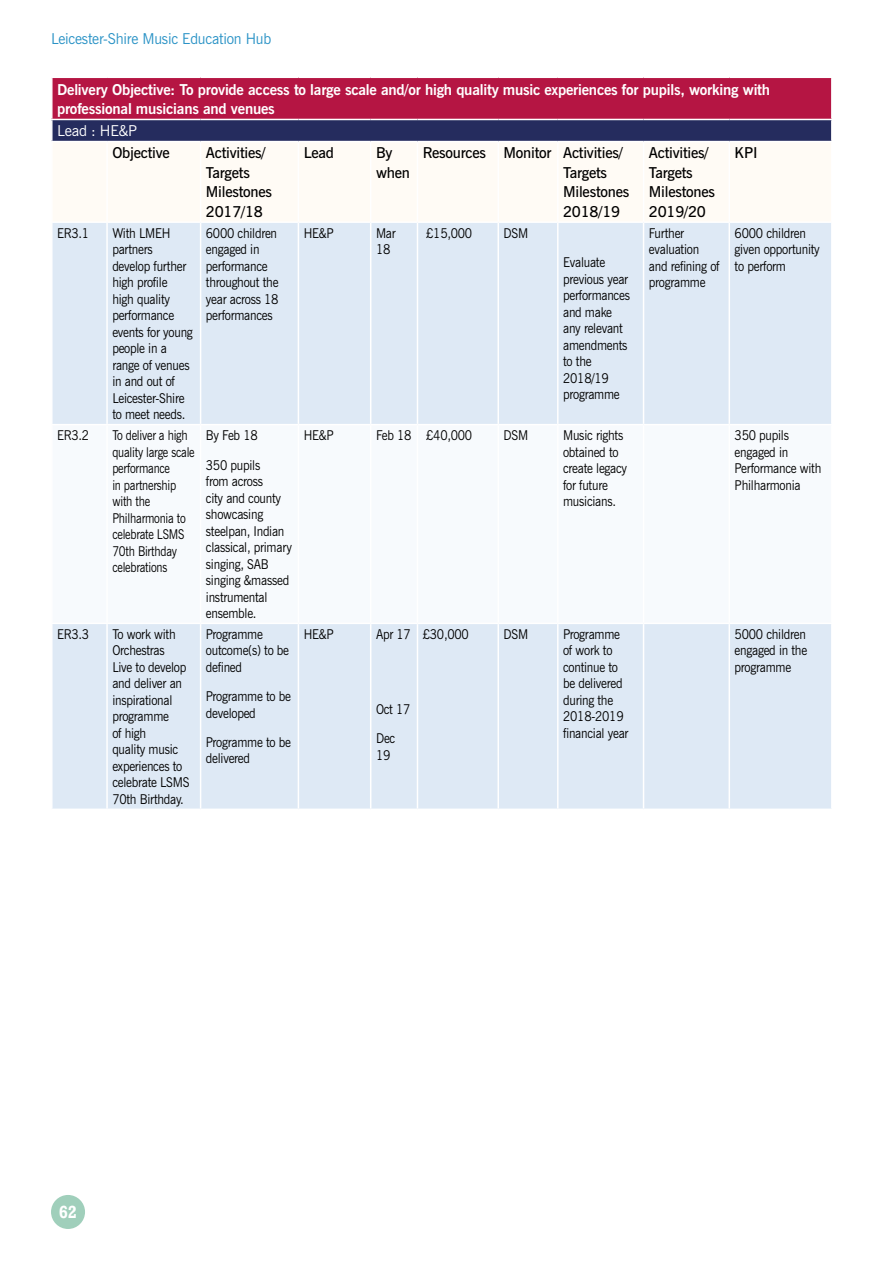
<style>
.page{position:relative;width:893px;height:1263px;background:#fff}
.page>*{position:absolute;margin:0;border:0;box-sizing:border-box;transform-origin:0 0}
.t1{font:700 18px "Rockwell";color:#fff;scale:.93 1}
.t2{font:600 15px/19.5px "News Gothic BT";letter-spacing:-.015em;color:#000}
.t3{font:700 15px/19.5px "News Gothic BT";letter-spacing:-.015em;color:#fff}
.t4{font:15px "News Gothic BT";letter-spacing:-.015em;color:#2b93c6}
.t5{font:15px "News Gothic BT";letter-spacing:-.015em;color:#fff}
.t6{font:13.5px/16.5px "News Gothic BT";letter-spacing:-.02em;color:#000;scale:.9 1}
.t7{font:13.5px/16.5px "News Gothic BT";letter-spacing:-.02em;color:#000;scale:.84 1}
</style>
<div class="page">
<div style="left:52px;top:77px;width:780px;height:42px;background:#b51543"></div>
<div style="left:52px;top:119px;width:780px;height:23px;background:#252c5e"></div>
<div style="left:53px;top:223px;width:778px;height:585px;background:#dee9f5"></div>
<svg style="left:53px;top:425px;width:778px;height:198px"></svg>
<hr style="left:831px;top:120px;width:2px;height:21px;background:#fff">
<hr style="left:106px;top:223px;width:2px;height:201px;background:#fff">
<hr style="left:200px;top:223px;width:1px;height:201px;background:#fff">
<hr style="left:298px;top:223px;width:1px;height:201px;background:#fff">
<hr style="left:370px;top:223px;width:1px;height:201px;background:#fff">
<hr style="left:417px;top:223px;width:1px;height:201px;background:#fff">
<hr style="left:497px;top:223px;width:2px;height:201px;background:#fff">
<hr style="left:557px;top:223px;width:2px;height:201px;background:#fff">
<hr style="left:643px;top:223px;width:1px;height:201px;background:#fff">
<hr style="left:729px;top:223px;width:1px;height:201px;background:#fff">
<hr style="left:51px;top:424px;width:56px;height:1px;background:#fff">
<hr style="left:107px;top:424px;width:94px;height:1px;background:#fff">
<hr style="left:106px;top:425px;width:2px;height:198px;background:#fff">
<hr style="left:201px;top:424px;width:97px;height:1px;background:#fff">
<hr style="left:200px;top:425px;width:1px;height:198px;background:#fff">
<hr style="left:298px;top:424px;width:73px;height:1px;background:#fff">
<hr style="left:298px;top:425px;width:1px;height:198px;background:#fff">
<hr style="left:371px;top:424px;width:46px;height:1px;background:#fff">
<hr style="left:370px;top:425px;width:1px;height:198px;background:#fff">
<hr style="left:417px;top:424px;width:81px;height:1px;background:#fff">
<hr style="left:417px;top:425px;width:1px;height:198px;background:#fff">
<hr style="left:498px;top:424px;width:60px;height:1px;background:#fff">
<hr style="left:497px;top:425px;width:2px;height:198px;background:#fff">
<hr style="left:558px;top:424px;width:86px;height:1px;background:#fff">
<hr style="left:557px;top:425px;width:2px;height:198px;background:#fff">
<hr style="left:644px;top:424px;width:85px;height:1px;background:#fff">
<hr style="left:643px;top:425px;width:1px;height:198px;background:#fff">
<hr style="left:729px;top:424px;width:104px;height:1px;background:#fff">
<hr style="left:729px;top:425px;width:1px;height:198px;background:#fff">
<hr style="left:51px;top:623px;width:56px;height:1px;background:#fff">
<hr style="left:107px;top:623px;width:94px;height:1px;background:#fff">
<hr style="left:106px;top:624px;width:2px;height:184px;background:#fff">
<hr style="left:201px;top:623px;width:97px;height:1px;background:#fff">
<hr style="left:200px;top:624px;width:1px;height:184px;background:#fff">
<hr style="left:298px;top:623px;width:73px;height:1px;background:#fff">
<hr style="left:298px;top:624px;width:1px;height:184px;background:#fff">
<hr style="left:371px;top:623px;width:46px;height:1px;background:#fff">
<hr style="left:370px;top:624px;width:1px;height:184px;background:#fff">
<hr style="left:417px;top:623px;width:81px;height:1px;background:#fff">
<hr style="left:417px;top:624px;width:1px;height:184px;background:#fff">
<hr style="left:498px;top:623px;width:60px;height:1px;background:#fff">
<hr style="left:497px;top:624px;width:2px;height:184px;background:#fff">
<hr style="left:558px;top:623px;width:86px;height:1px;background:#fff">
<hr style="left:557px;top:624px;width:2px;height:184px;background:#fff">
<hr style="left:644px;top:623px;width:85px;height:1px;background:#fff">
<hr style="left:643px;top:624px;width:1px;height:184px;background:#fff">
<hr style="left:729px;top:623px;width:104px;height:1px;background:#fff">
<hr style="left:729px;top:624px;width:1px;height:184px;background:#fff">
<hr style="left:51px;top:141px;width:56px;height:1px;background:#fff">
<hr style="left:107px;top:141px;width:94px;height:1px;background:#fff">
<hr style="left:201px;top:141px;width:97px;height:1px;background:#fff">
<hr style="left:298px;top:141px;width:73px;height:1px;background:#fff">
<hr style="left:371px;top:141px;width:46px;height:1px;background:#fff">
<hr style="left:417px;top:141px;width:81px;height:1px;background:#fff">
<hr style="left:498px;top:141px;width:60px;height:1px;background:#fff">
<hr style="left:558px;top:141px;width:86px;height:1px;background:#fff">
<hr style="left:644px;top:141px;width:85px;height:1px;background:#fff">
<hr style="left:729px;top:141px;width:104px;height:1px;background:#fff">
<hr style="left:51px;top:120px;width:2px;height:21px;background:#fff">
<hr style="left:51px;top:77px;width:56px;height:1px;background:#fff">
<hr style="left:51px;top:78px;width:2px;height:41px;background:#fff">
<hr style="left:107px;top:77px;width:94px;height:1px;background:#fff">
<hr style="left:201px;top:77px;width:97px;height:1px;background:#fff">
<hr style="left:298px;top:77px;width:73px;height:1px;background:#fff">
<hr style="left:371px;top:77px;width:46px;height:1px;background:#fff">
<hr style="left:417px;top:77px;width:81px;height:1px;background:#fff">
<hr style="left:498px;top:77px;width:60px;height:1px;background:#fff">
<hr style="left:558px;top:77px;width:86px;height:1px;background:#fff">
<hr style="left:644px;top:77px;width:85px;height:1px;background:#fff">
<hr style="left:729px;top:77px;width:104px;height:1px;background:#fff">
<hr style="left:831px;top:78px;width:2px;height:41px;background:#fff">
<hr style="left:51px;top:119px;width:56px;height:1px;background:#fff">
<hr style="left:107px;top:119px;width:94px;height:1px;background:#fff">
<hr style="left:201px;top:119px;width:97px;height:1px;background:#fff">
<hr style="left:298px;top:119px;width:73px;height:1px;background:#fff">
<hr style="left:371px;top:119px;width:46px;height:1px;background:#fff">
<hr style="left:417px;top:119px;width:81px;height:1px;background:#fff">
<hr style="left:498px;top:119px;width:60px;height:1px;background:#fff">
<hr style="left:558px;top:119px;width:86px;height:1px;background:#fff">
<hr style="left:644px;top:119px;width:85px;height:1px;background:#fff">
<hr style="left:729px;top:119px;width:104px;height:1px;background:#fff">
<div style="left:51px;top:1195px;width:34px;height:34px;background:#a0cfbb;border-radius:50%"></div>
<p class="t4" style="left:51px;top:30px;width:222px">Leicester-Shire Music Education Hub</p>
<p class="t3" style="left:57px;top:79px;width:715px">Delivery Objective: To provide access to large scale and/or high quality music experiences for pupils, working with professional musicians and venues</p>
<p class="t5" style="left:57px;top:122px;width:81px">Lead : HE&amp;P</p>
<p class="t2" style="left:112px;top:143px;width:59px">Objective</p>
<p class="t2" style="left:206px;top:143px;width:68px">Activities/<br>Targets<br>Milestones<br>2017/18</p>
<p class="t2" style="left:304px;top:143px;width:32px">Lead</p>
<p class="t2" style="left:376px;top:143px;width:36px">By when</p>
<p class="t2" style="left:563px;top:143px;width:68px;text-indent:-140px">Resources Monitor Activities/<br>Targets<br>Milestones<br>2018/19</p>
<p class="t2" style="left:649px;top:143px;width:68px">Activities/<br>Targets<br>Milestones<br>2019/20</p>
<p class="t2" style="left:735px;top:143px;width:24px">KPI</p>
<p class="t6" style="left:57px;top:225px;width:37px">ER3.1</p>
<p class="t6" style="left:112px;top:225px;width:91px">With LMEH partners develop further high profile<br>high quality performance events for young people in a range of venues in and out of<br>Leicester-Shire to meet needs.</p>
<p class="t6" style="left:206px;top:225px;width:82px">6000 children engaged in performance throughout the year across 18 performances</p>
<p class="t6" style="left:304px;top:225px;width:35px">HE&amp;P</p>
<p class="t6" style="left:376px;top:225px;width:23px">Mar<br>18</p>
<p class="t6" style="left:426px;top:225px;width:53px">£15,000</p>
<p class="t6" style="left:504px;top:225px;width:29px">DSM</p>
<p class="t6" style="left:649px;top:225px;width:80px">Further evaluation and refining of programme</p>
<p class="t6" style="left:735px;top:225px;width:96px">6000 children given opportunity to perform</p>
<p class="t6" style="left:563px;top:254px;width:76px">Evaluate previous year performances and make any relevant amendments to the<br>2018/19 programme</p>
<p class="t6" style="left:57px;top:427px;width:37px">ER3.2</p>
<p class="t7" style="left:112px;top:427px;width:100px">To deliver a high quality large scale performance<br>in partnership with the<br>Philharmonia to celebrate LSMS<br>70th Birthday celebrations</p>
<p class="t6" style="left:206px;top:421px;width:62px;line-height:29.2px">By Feb 18<br>350 pupils</p>
<p class="t6" style="left:206px;top:473px;width:97px">from across<br>city and county showcasing steelpan, Indian classical, primary singing, SAB singing &amp;massed instrumental ensemble.</p>
<p class="t6" style="left:57px;top:626px;width:37px">ER3.3</p>
<p class="t6" style="left:112px;top:626px;width:87px">To work with<br>Orchestras<br>Live to develop and deliver an inspirational programme<br>of high<br>quality music experiences to celebrate LSMS<br>70th Birthday.</p>
<p class="t6" style="left:206px;top:626px;width:94px">Programme outcome(s) to be defined</p>
<p class="t6" style="left:206px;top:688px;width:96px">Programme to be developed</p>
<p class="t6" style="left:206px;top:734px;width:96px">Programme to be delivered</p>
<p class="t6" style="left:304px;top:427px;width:35px">HE&amp;P</p>
<p class="t6" style="left:376px;top:427px;width:108px">Feb 18 £40,000</p>
<p class="t6" style="left:504px;top:427px;width:29px">DSM</p>
<p class="t6" style="left:563px;top:427px;width:73px">Music rights obtained to create legacy for future musicians.</p>
<p class="t6" style="left:735px;top:427px;width:98px">350 pupils engaged in<br>Performance with<br>Philharmonia</p>
<p class="t6" style="left:304px;top:626px;width:35px">HE&amp;P</p>
<p class="t6" style="left:376px;top:626px;width:40px">Apr 17</p>
<p class="t6" style="left:376px;top:694px;width:40px;line-height:29.2px">Oct 17<br>Dec</p>
<p class="t6" style="left:376px;top:747px;width:17px">19</p>
<p class="t6" style="left:423px;top:626px;width:53px">£30,000</p>
<p class="t6" style="left:504px;top:626px;width:29px">DSM</p>
<p class="t6" style="left:563px;top:626px;width:74px">Programme of work to continue to be delivered during the<br>2018-2019 financial year</p>
<p class="t6" style="left:735px;top:626px;width:82px;text-align:justify">5000 children engaged in the programme</p>
<h1 class="t1" style="left:59px;top:1201px;width:21px">62</h1>
</div>
